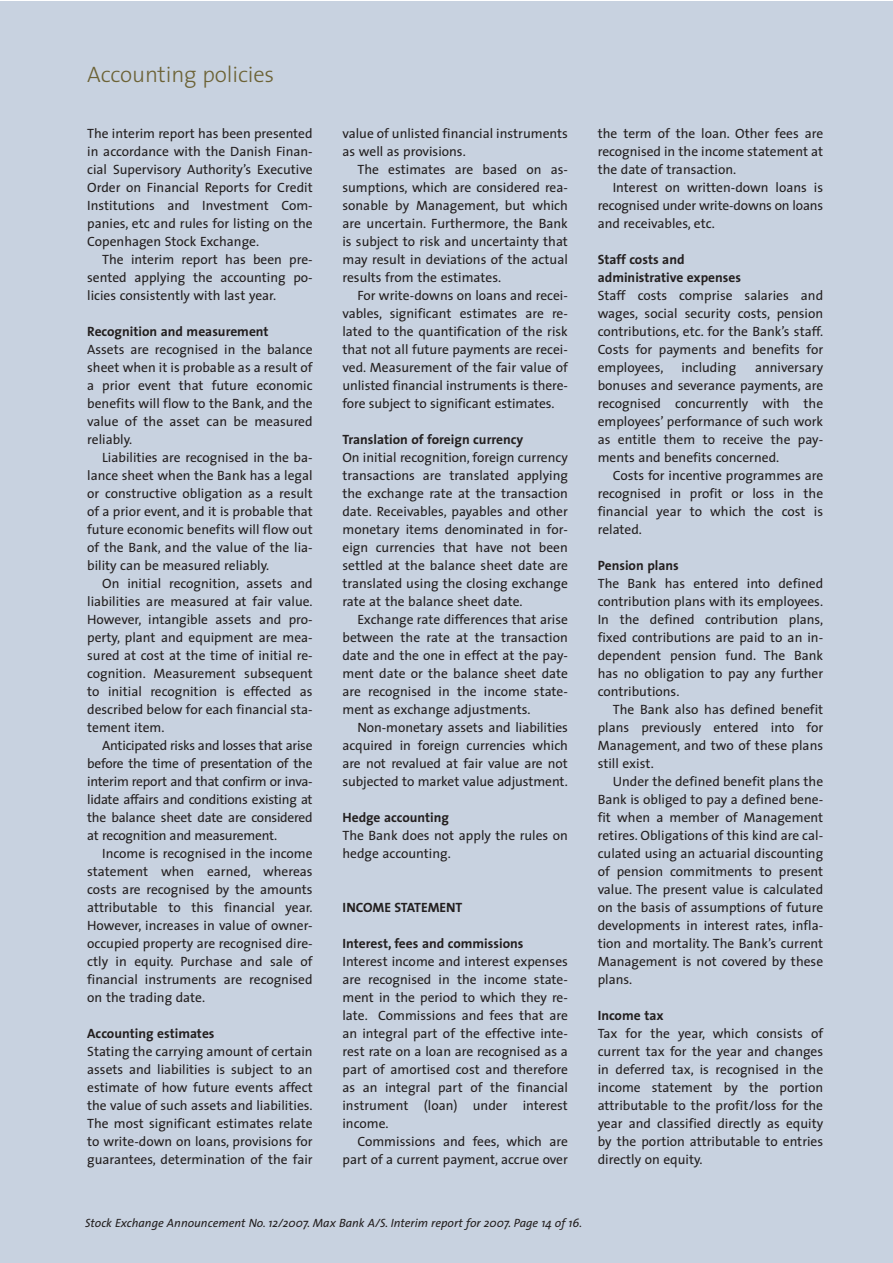
<style>
.page{position:relative;width:893px;height:1263px;background:#fff}
.page>*{position:absolute;margin:0;border:0;box-sizing:border-box;transform-origin:0 0}
.t1{font:300 22.5px "The Sans";letter-spacing:-.005em;color:#6c6235}
.t2{font:13.5px/18px "The Sans";color:#231f1f;text-align:justify}
.t3{font:700 13.5px/18px "The Sans";color:#231f1f}
.t4{font:italic 12px "The Sans";color:#231f1f}
</style>
<div class="page">
<div style="left:0;top:2px;width:892px;height:1261px;background:#c8d2e0"></div>
<h1 class="t1" style="left:87px;top:66px;width:189px">Accounting policies</h1>
<p class="t2" style="left:87px;top:125px;width:227px">The interim report has been presented in accordance with the Danish Finan&shy;cial Supervisory Authority’s Executive Order on Financial Reports for Credit Institutions and Investment Com&shy;panies, etc and rules for listing on the Copenhagen Stock Exchange.</p>
<p class="t2" style="left:87px;top:251px;width:227px;text-indent:15px">The interim report has been pre&shy;sented applying the accounting po&shy;licies consistently with last year.</p>
<p class="t3" style="left:87px;top:323px;width:183px">Recognition and measurement</p>
<p class="t2" style="left:87px;top:341px;width:227px">Assets are recognised in the balance sheet when it is probable as a result of a prior event that future economic benefits will flow to the Bank, and the value of the asset can be measured reliably.</p>
<p class="t2" style="left:87px;top:449px;width:227px;text-indent:15px">Liabilities are recognised in the ba&shy;lance sheet when the Bank has a legal or constructive obligation as a result of a prior event, and it is probable that future economic benefits will flow out of the Bank, and the value of the lia&shy;bility can be measured reliably.</p>
<p class="t2" style="left:87px;top:575px;width:227px;text-indent:15px">On initial recognition, assets and liabilities are measured at fair value.<br>However, intangible assets and pro&shy;perty, plant and equipment are mea&shy;sured at cost at the time of initial re&shy;cognition. Measurement subsequent to initial recognition is effected as described below for each financial sta&shy;tement item.</p>
<p class="t2" style="left:87px;top:737px;width:227px;text-indent:15px">Anticipated risks and losses that arise before the time of presentation of the interim report and that confirm or inva&shy;lidate affairs and conditions existing at the balance sheet date are considered at recognition and measurement.</p>
<p class="t2" style="left:87px;top:845px;width:227px;text-indent:15px">Income is recognised in the income statement when earned, whereas costs are recognised by the amounts attributable to this financial year.<br>However, increases in value of owner&shy;occupied property are recognised dire&shy;ctly in equity. Purchase and sale of financial instruments are recognised on the trading date.</p>
<p class="t3" style="left:87px;top:1025px;width:129px">Accounting estimates</p>
<p class="t2" style="left:87px;top:1043px;width:227px">Stating the carrying amount of certain assets and liabilities is subject to an estimate of how future events affect the value of such assets and liabilities.<br>The most significant estimates relate to write-down on loans, provisions for guarantees, determination of the fair</p>
<p class="t2" style="left:342px;top:125px;width:227px">value of unlisted financial instruments as well as provisions.</p>
<p class="t2" style="left:342px;top:161px;width:227px;text-indent:15px">The estimates are based on as&shy;sumptions, which are considered rea&shy;sonable by Management, but which are uncertain. Furthermore, the Bank is subject to risk and uncertainty that may result in deviations of the actual results from the estimates.</p>
<p class="t2" style="left:342px;top:287px;width:227px;text-indent:15px">For write-downs on loans and recei&shy;vables, significant estimates are re&shy;lated to the quantification of the risk that not all future payments are recei&shy;ved. Measurement of the fair value of unlisted financial instruments is there&shy;fore subject to significant estimates.</p>
<p class="t3" style="left:342px;top:431px;width:182px">Translation of foreign currency</p>
<p class="t2" style="left:342px;top:449px;width:227px">On initial recognition, foreign currency transactions are translated applying the exchange rate at the transaction date. Receivables, payables and other monetary items denominated in for&shy;eign currencies that have not been settled at the balance sheet date are translated using the closing exchange rate at the balance sheet date.</p>
<p class="t2" style="left:342px;top:611px;width:227px;text-indent:15px">Exchange rate differences that arise between the rate at the transaction date and the one in effect at the pay&shy;ment date or the balance sheet date are recognised in the income state&shy;ment as exchange adjustments.</p>
<p class="t2" style="left:342px;top:719px;width:227px;text-indent:15px">Non-monetary assets and liabilities acquired in foreign currencies which are not revalued at fair value are not subjected to market value adjustment.</p>
<p class="t3" style="left:342px;top:809px;width:108px">Hedge accounting</p>
<p class="t2" style="left:342px;top:827px;width:227px">The Bank does not apply the rules on hedge accounting.</p>
<p class="t3" style="left:342px;top:899px;width:122px">INCOME STATEMENT</p>
<p class="t3" style="left:342px;top:935px;width:182px">Interest, fees and commissions</p>
<p class="t2" style="left:342px;top:953px;width:227px">Interest income and interest expenses are recognised in the income state&shy;ment in the period to which they re&shy;late. Commissions and fees that are an integral part of the effective inte&shy;rest rate on a loan are recognised as a part of amortised cost and therefore as an integral part of the financial instrument (loan) under interest income.</p>
<p class="t2" style="left:342px;top:1133px;width:227px;text-align:right">Commissions and fees, which are part of a current payment, accrue over</p>
<p class="t2" style="left:597px;top:125px;width:227px">the term of the loan. Other fees are recognised in the income statement at the date of transaction.</p>
<p class="t2" style="left:597px;top:179px;width:227px;text-indent:15px">Interest on written-down loans is recognised under write-downs on loans and receivables, etc.</p>
<p class="t3" style="left:597px;top:251px;width:145px">Staff costs and administrative expenses</p>
<p class="t2" style="left:597px;top:287px;width:227px">Staff costs comprise salaries and wages, social security costs, pension contributions, etc. for the Bank’s staff.<br>Costs for payments and benefits for employees,</p>
<p class="t2" style="left:681px;top:359px;width:56px">including</p>
<p class="t2" style="left:597px;top:359px;width:227px;text-indent:157px">anniversary bonuses and severance payments, are recognised concurrently with the employees’ performance of such work as entitle them to receive the pay&shy;ments and benefits concerned.</p>
<p class="t2" style="left:597px;top:467px;width:227px;text-indent:15px">Costs for incentive programmes are recognised in profit or loss in the financial year to which the cost is related.</p>
<p class="t3" style="left:597px;top:557px;width:83px">Pension plans</p>
<p class="t2" style="left:597px;top:575px;width:227px">The Bank has entered into defined contribution plans with its employees.<br>In the defined contribution plans, fixed contributions are paid to an in&shy;dependent pension fund. The Bank has no obligation to pay any further contributions.</p>
<p class="t2" style="left:597px;top:701px;width:227px;text-indent:15px">The Bank also has defined benefit plans previously entered into for Management, and two of these plans still exist.</p>
<p class="t2" style="left:597px;top:773px;width:227px;text-indent:15px">Under the defined benefit plans the Bank is obliged to pay a defined bene&shy;fit when a member of Management retires. Obligations of this kind are cal&shy;culated using an actuarial discounting of pension commitments to present value. The present value is calculated on the basis of assumptions of future developments in interest rates, infla&shy;tion and mortality. The Bank’s current Management is not covered by these plans.</p>
<p class="t3" style="left:597px;top:1007px;width:67px">Income tax</p>
<p class="t2" style="left:597px;top:1025px;width:227px">Tax for the year, which consists of current tax for the year and changes in deferred tax, is recognised in the income statement by the portion attributable to the profit/loss for the year and classified directly as equity by the portion attributable to entries directly on equity.</p>
<p class="t4" style="left:85px;top:1218px;width:498px">Stock Exchange Announcement No. 12/2007. Max Bank A/S. Interim report for 2007. Page 14 of 16.</p>
</div>
